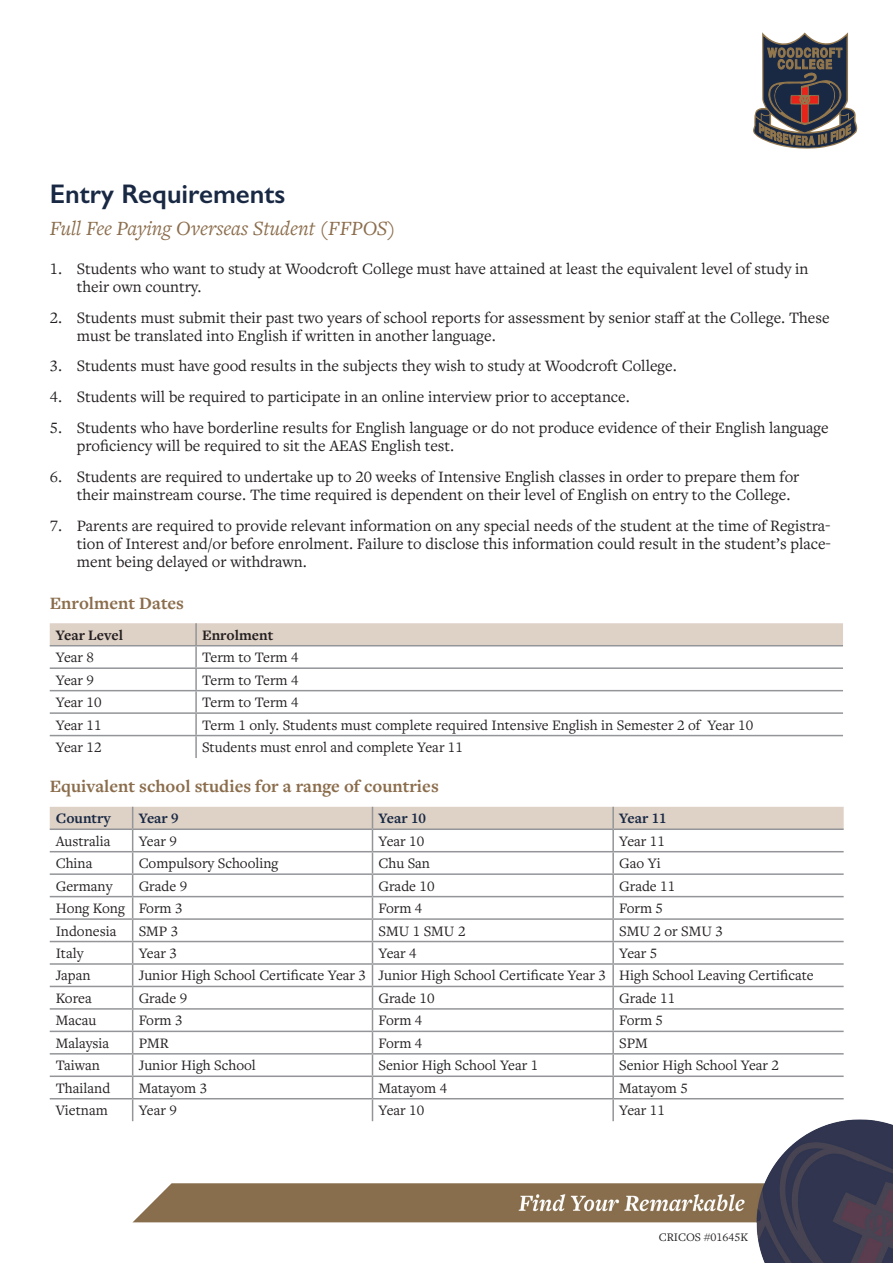
<style>
.page{position:relative;width:893px;height:1263px;background:#fff}
.page>*{position:absolute;margin:0;border:0;box-sizing:border-box;transform-origin:0 0}
.t1{font:600 27px "Gill Sans";color:#192944}
.t2{font:italic 21px "Freight Text Pro";color:#8b6d4c}
.t3{font:700 18px "Freight Text Pro";color:#8b6d4c}
.t4{font:16.5px/18px "Freight Text Pro";color:#231f20}
.t5{font:15px "Freight Text Pro";color:#231f20}
.t6{font:700 15px "Freight Text Pro";color:#192944}
.t7{font:700 15px "Freight Text Pro";color:#231f20}
.t8{font:12px "Freight Text Pro";color:#231f20}
</style>
<div class="page">
<svg style="left:753px;top:32px;width:105px;height:117px"></svg>
<div style="left:799px;top:95px;width:11px;height:10px;border:2px solid #93774d;border-radius:50%"></div>
<img style="left:132px;top:1119px;width:761px;height:144px">
<div style="left:50px;top:623px;width:793px;height:22px;background:#ded1c6"></div>
<hr style="left:195px;top:623px;width:2px;height:22px;background:#939598">
<hr style="left:50px;top:645px;width:146px;height:1px;background:#939598">
<hr style="left:196px;top:645px;width:647px;height:1px;background:#939598">
<hr style="left:195px;top:646px;width:2px;height:21px;background:#939598">
<hr style="left:50px;top:667px;width:146px;height:2px;background:#939598">
<hr style="left:196px;top:667px;width:647px;height:2px;background:#939598">
<hr style="left:195px;top:669px;width:2px;height:21px;background:#939598">
<hr style="left:50px;top:690px;width:146px;height:1px;background:#939598">
<hr style="left:196px;top:690px;width:647px;height:1px;background:#939598">
<hr style="left:195px;top:691px;width:2px;height:21px;background:#939598">
<hr style="left:50px;top:712px;width:146px;height:2px;background:#939598">
<hr style="left:196px;top:712px;width:647px;height:2px;background:#939598">
<hr style="left:195px;top:714px;width:2px;height:21px;background:#939598">
<hr style="left:50px;top:735px;width:146px;height:1px;background:#939598">
<hr style="left:196px;top:735px;width:647px;height:1px;background:#939598">
<hr style="left:195px;top:736px;width:2px;height:22px;background:#939598">
<svg style="left:50px;top:807px;width:794px;height:314px"></svg>
<hr style="left:613px;top:1098px;width:231px;height:1px;background:#939598">
<hr style="left:612px;top:1099px;width:2px;height:22px;background:#939598">
<hr style="left:50px;top:828px;width:83px;height:2px;background:#939598">
<hr style="left:133px;top:828px;width:239px;height:2px;background:#939598">
<hr style="left:372px;top:828px;width:241px;height:2px;background:#939598">
<hr style="left:613px;top:828px;width:231px;height:2px;background:#939598">
<p class="t1" style="left:50px;top:178px;width:237px">Entry Requirements</p>
<p class="t2" style="left:50px;top:214px;width:347px">Full Fee Paying Overseas Student (FFPOS)</p>
<p class="t4" style="left:77px;top:259px;width:733px;text-indent:-27px">1. Students who want to study at Woodcroft College must have attained at least the equivalent level of study in their own country.</p>
<p class="t4" style="left:77px;top:308px;width:754px;text-indent:-27px">2. Students must submit their past two years of school reports for assessment by senior staff at the College. These must be translated into English if written in another language.</p>
<p class="t4" style="left:50px;top:357px;width:629px">3. Students must have good results in the subjects they wish to study at Woodcroft College.</p>
<p class="t4" style="left:50px;top:387px;width:582px">4. Students will be required to participate in an online interview prior to acceptance.</p>
<p class="t4" style="left:77px;top:418px;width:753px;text-indent:-27px">5. Students who have borderline results for English language or do not produce evidence of their English language proficiency will be required to sit the AEAS English test.</p>
<p class="t4" style="left:77px;top:467px;width:724px;text-indent:-27px">6. Students are required to undertake up to 20 weeks of Intensive English classes in order to prepare them for their mainstream course. The time required is dependent on their level of English on entry to the College.</p>
<p class="t4" style="left:77px;top:516px;width:756px;text-align:justify;text-indent:-27px">7. Parents are required to provide relevant information on any special needs of the student at the time of Registra&shy;tion of Interest and/or before enrolment. Failure to disclose this information could result in the student’s place&shy;ment being delayed or withdrawn.</p>
<p class="t3" style="left:50px;top:591px;width:136px">Enrolment Dates</p>
<p class="t7" style="left:56px;top:625px;width:69px">Year Level</p>
<p class="t7" style="left:202px;top:625px;width:73px">Enrolment</p>
<p class="t5" style="left:56px;top:647px;width:40px">Year 8</p>
<p class="t5" style="left:202px;top:647px;width:98px">Term to Term 4</p>
<p class="t5" style="left:56px;top:670px;width:40px">Year 9</p>
<p class="t5" style="left:202px;top:670px;width:98px">Term to Term 4</p>
<p class="t5" style="left:56px;top:692px;width:47px">Year 10</p>
<p class="t5" style="left:202px;top:692px;width:98px">Term to Term 4</p>
<p class="t5" style="left:56px;top:715px;width:47px">Year 11</p>
<p class="t5" style="left:202px;top:715px;width:553px">Term 1 only. Students must complete required Intensive English in Semester 2 of Year 10</p>
<p class="t5" style="left:56px;top:737px;width:47px">Year 12</p>
<p class="t5" style="left:202px;top:737px;width:262px">Students must enrol and complete Year 11</p>
<p class="t3" style="left:50px;top:774px;width:390px">Equivalent school studies for a range of countries</p>
<p class="t6" style="left:56px;top:808px;width:56px">Country</p>
<p class="t6" style="left:139px;top:808px;width:42px">Year 9</p>
<p class="t6" style="left:378px;top:808px;width:49px">Year 10</p>
<p class="t6" style="left:619px;top:808px;width:49px">Year 11</p>
<p class="t5" style="left:56px;top:831px;width:56px">Australia</p>
<p class="t5" style="left:139px;top:831px;width:40px">Year 9</p>
<p class="t5" style="left:378px;top:831px;width:47px">Year 10</p>
<p class="t5" style="left:619px;top:831px;width:47px">Year 11</p>
<p class="t5" style="left:56px;top:853px;width:38px">China</p>
<p class="t5" style="left:139px;top:853px;width:141px">Compulsory Schooling</p>
<p class="t5" style="left:378px;top:853px;width:53px">Chu San</p>
<p class="t5" style="left:619px;top:853px;width:43px">Gao Yi</p>
<p class="t5" style="left:56px;top:876px;width:58px">Germany</p>
<p class="t5" style="left:139px;top:876px;width:50px">Grade 9</p>
<p class="t5" style="left:378px;top:876px;width:58px">Grade 10</p>
<p class="t5" style="left:619px;top:876px;width:58px">Grade 11</p>
<p class="t5" style="left:56px;top:898px;width:71px">Hong Kong</p>
<p class="t5" style="left:139px;top:898px;width:45px">Form 3</p>
<p class="t5" style="left:378px;top:898px;width:45px">Form 4</p>
<p class="t5" style="left:619px;top:898px;width:45px">Form 5</p>
<p class="t5" style="left:56px;top:921px;width:62px">Indonesia</p>
<p class="t5" style="left:139px;top:921px;width:41px">SMP 3</p>
<p class="t5" style="left:378px;top:921px;width:89px">SMU 1 SMU 2</p>
<p class="t5" style="left:619px;top:921px;width:105px">SMU 2 or SMU 3</p>
<p class="t5" style="left:56px;top:943px;width:29px">Italy</p>
<p class="t5" style="left:139px;top:943px;width:40px">Year 3</p>
<p class="t5" style="left:378px;top:943px;width:40px">Year 4</p>
<p class="t5" style="left:619px;top:943px;width:40px">Year 5</p>
<p class="t5" style="left:56px;top:966px;width:36px">Japan</p>
<p class="t5" style="left:139px;top:966px;width:229px">Junior High School Certificate Year 3</p>
<p class="t5" style="left:378px;top:966px;width:229px">Junior High School Certificate Year 3</p>
<p class="t5" style="left:619px;top:966px;width:196px">High School Leaving Certificate</p>
<p class="t5" style="left:56px;top:988px;width:38px">Korea</p>
<p class="t5" style="left:139px;top:988px;width:50px">Grade 9</p>
<p class="t5" style="left:378px;top:988px;width:58px">Grade 10</p>
<p class="t5" style="left:619px;top:988px;width:58px">Grade 11</p>
<p class="t5" style="left:56px;top:1011px;width:42px">Macau</p>
<p class="t5" style="left:139px;top:1011px;width:45px">Form 3</p>
<p class="t5" style="left:378px;top:1011px;width:45px">Form 4</p>
<p class="t5" style="left:619px;top:1011px;width:45px">Form 5</p>
<p class="t5" style="left:56px;top:1033px;width:55px">Malaysia</p>
<p class="t5" style="left:139px;top:1033px;width:31px">PMR</p>
<p class="t5" style="left:378px;top:1033px;width:45px">Form 4</p>
<p class="t5" style="left:619px;top:1033px;width:30px">SPM</p>
<p class="t5" style="left:56px;top:1055px;width:46px">Taiwan</p>
<p class="t5" style="left:139px;top:1055px;width:119px">Junior High School</p>
<p class="t5" style="left:378px;top:1055px;width:161px">Senior High School Year 1</p>
<p class="t5" style="left:619px;top:1055px;width:161px">Senior High School Year 2</p>
<p class="t5" style="left:56px;top:1078px;width:56px">Thailand</p>
<p class="t5" style="left:139px;top:1078px;width:70px">Matayom 3</p>
<p class="t5" style="left:378px;top:1078px;width:70px">Matayom 4</p>
<p class="t5" style="left:619px;top:1078px;width:70px">Matayom 5</p>
<p class="t5" style="left:56px;top:1100px;width:54px">Vietnam</p>
<p class="t5" style="left:139px;top:1100px;width:40px">Year 9</p>
<p class="t5" style="left:378px;top:1100px;width:47px">Year 10</p>
<p class="t5" style="left:619px;top:1100px;width:47px">Year 11</p>
<p class="t8" style="left:659px;top:1229px;width:91px">CRICOS #01645K</p>
</div>
